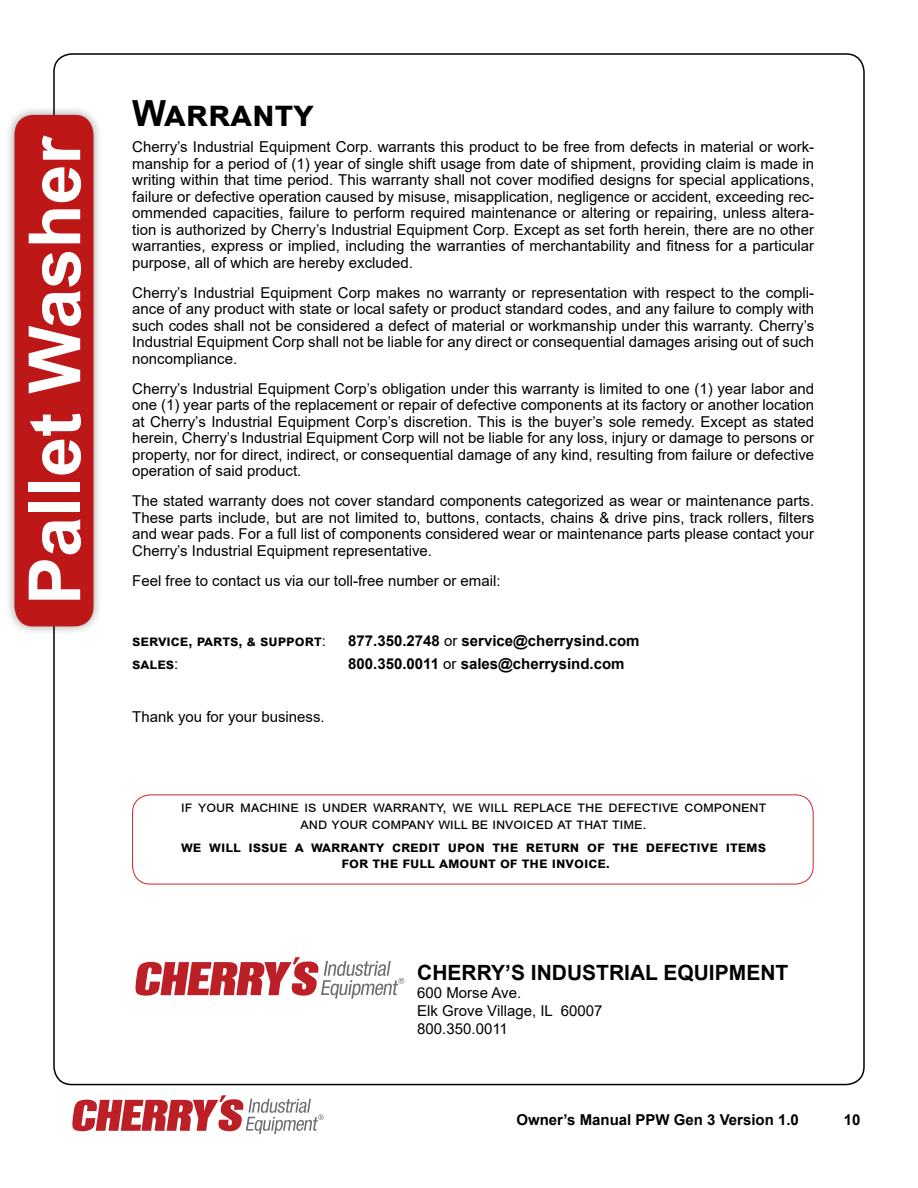
<style>
.page{position:relative;width:918px;height:1188px;background:#fff}
.page>*{position:absolute;margin:0;border:0;box-sizing:border-box;transform-origin:0 0}
.t1{font:700 72px "Arial";color:#fff}
.t2{font:700 36px "Arial";letter-spacing:.045em;color:#000}
.t3{font:700 21px "Arial";color:#000}
.t4{font:15px/16.5px "Arial";color:#000;text-align:justify}
.t5{font:700 15px/16.5px "Arial";color:#000;text-align:center}
.s1{font-weight:400}
</style>
<div class="page">
<div style="left:5px;top:105px;width:98px;height:531px;background:#000;opacity:.4"></div>
<svg style="left:14px;top:115px;width:80px;height:511px;background:#bd2222"></svg>
<svg style="left:72px;top:1095px;width:252px;height:39px"></svg>
<div style="left:132px;top:795px;width:682px;height:89px;border:1px solid #d2232a;border-radius:18px"></div>
<svg style="left:135px;top:957px;width:269px;height:42px"></svg>
<h1 class="t1" style="left:4px;top:605px;width:471px;rotate:-90deg">Pallet Washer</h1>
<h2 class="t2" style="left:132px;top:88px;width:183px">Warranty</h2>
<p class="t4" style="left:132px;top:139px;width:684px">Cherry’s Industrial Equipment Corp. warrants this product to be free from defects in material or work&shy;manship for a period of (1) year of single shift usage from date of shipment, providing claim is made in writing within that time period. This warranty shall not cover modified designs for special applications, failure or defective operation caused by misuse, misapplication, negligence or accident, exceeding rec&shy;ommended capacities, failure to perform required maintenance or altering or repairing, unless altera&shy;tion is authorized by Cherry’s Industrial Equipment Corp. Except as set forth herein, there are no other warranties, express or implied, including the warranties of merchantability and fitness for a particular purpose, all of which are hereby excluded.</p>
<p class="t4" style="left:132px;top:284px;width:684px">Cherry’s Industrial Equipment Corp makes no warranty or representation with respect to the compli&shy;ance of any product with state or local safety or product standard codes, and any failure to comply with such codes shall not be considered a defect of material or workmanship under this warranty. Cherry’s Industrial Equipment Corp shall not be liable for any direct or consequential damages arising out of such noncompliance.</p>
<p class="t4" style="left:132px;top:380px;width:684px">Cherry’s Industrial Equipment Corp’s obligation under this warranty is limited to one (1) year labor and one (1) year parts of the replacement or repair of defective components at its factory or another location at Cherry’s Industrial Equipment Corp’s discretion. This is the buyer’s sole remedy. Except as stated herein, Cherry’s Industrial Equipment Corp will not be liable for any loss, injury or damage to persons or property, nor for direct, indirect, or consequential damage of any kind, resulting from failure or defective operation of said product.</p>
<p class="t4" style="left:132px;top:493px;width:684px">The stated warranty does not cover standard components categorized as wear or maintenance parts.<br>These parts include, but are not limited to, buttons, contacts, chains &amp; drive pins, track rollers, filters and wear pads. For a full list of components considered wear or maintenance parts please contact your Cherry’s Industrial Equipment representative.</p>
<p class="t4" style="left:132px;top:572px;width:370px">Feel free to contact us via our toll-free number or email:</p>
<p class="t5" style="left:132px;top:633px;width:195px">service, parts, &amp; support<span class="s1">:</span></p>
<p class="t5" style="left:348px;top:633px;width:293px">877.350.2748 <span class="s1">or</span> service@cherrysind.com</p>
<p class="t5" style="left:132px;top:656px;width:48px">sales<span class="s1">:</span></p>
<p class="t5" style="left:348px;top:656px;width:278px">800.350.0011 <span class="s1">or</span> sales@cherrysind.com</p>
<p class="t4" style="left:132px;top:709px;width:194px">Thank you for your business.</p>
<p class="t4" style="left:181px;top:799px;width:587px;text-align:center">if your machine is under warranty, we will replace the defective component and your company will be invoiced at that time.</p>
<p class="t5" style="left:181px;top:839px;width:586px">we will issue a warranty credit upon the return of the defective items for the full amount of the invoice.</p>
<h3 class="t3" style="left:417px;top:957px;width:373px">CHERRY’S INDUSTRIAL EQUIPMENT</h3>
<p class="t4" style="left:417px;top:983px;width:187px;line-height:18px;text-align:left">600 Morse Ave.<br>Elk Grove Village, IL 60007<br>800.350.0011</p>
<p class="t5" style="left:516px;top:1112px;width:284px">Owner’s Manual PPW Gen 3 Version 1.0</p>
<p class="t5" style="left:844px;top:1112px;width:18px">10</p>
</div>
